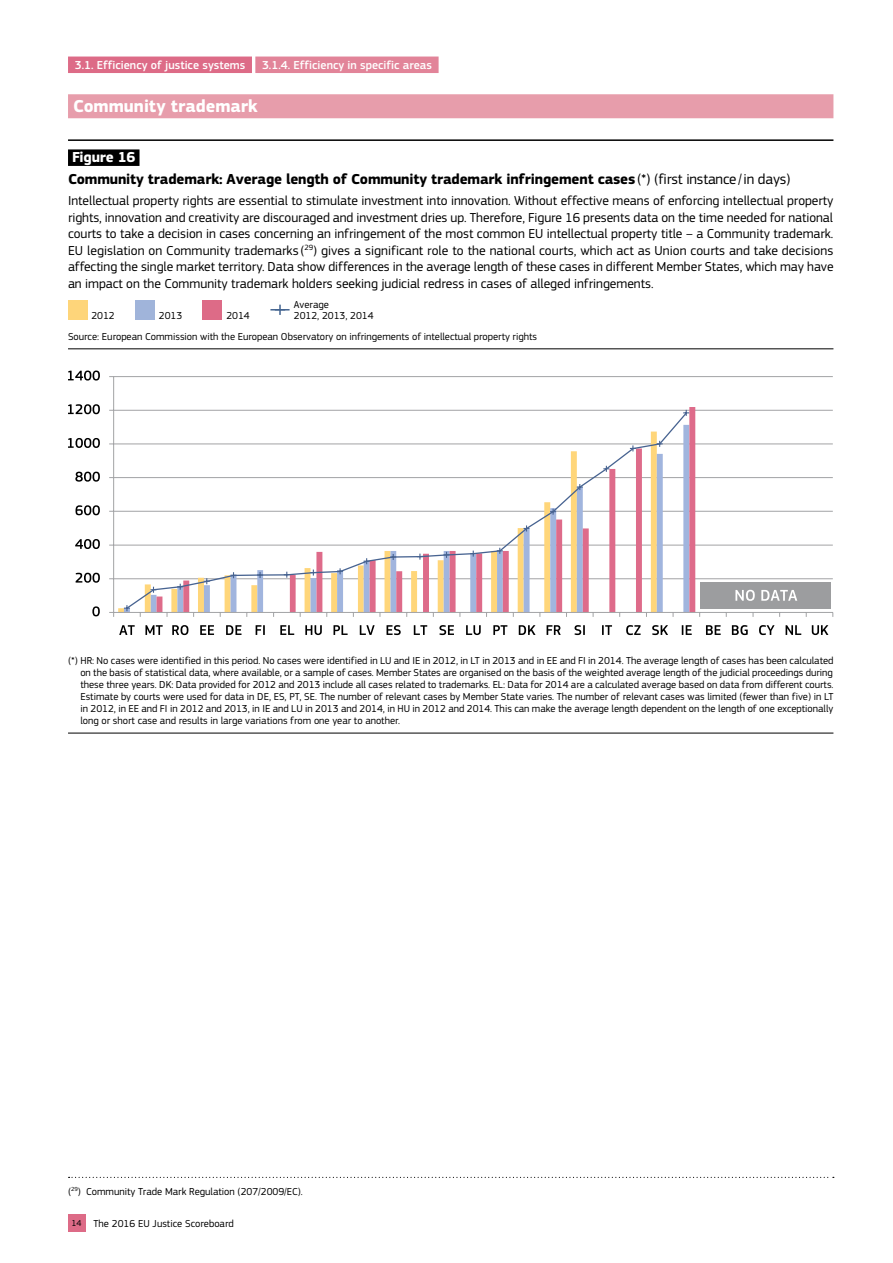
<style>
.page{position:relative;width:893px;height:1263px;background:#fff}
.page>*{position:absolute;margin:0;border:0;box-sizing:border-box;transform-origin:0 0}
.t1{font:700 18px "EC Square Sans Pro";color:#fff}
.t2{font:700 15px/22.2px "EC Square Sans Pro";letter-spacing:-.01em;color:#000}
.t3{font:13.5px/16.5px "EC Square Sans Pro";color:#000;text-align:justify}
.t4{font:500 12px "EC Square Sans Pro";color:#fff}
.t5{font:10.5px/12px "EC Square Sans Pro";color:#000}
.s1{color:#fff}
.s2{font-weight:400}
.s3{font-size:9px}
</style>
<div class="page">
<div style="left:68px;top:1214px;width:17px;height:17px;background:#dd6b87"></div>
<div style="left:68px;top:57px;width:184px;height:16px;background:#dd6b87"></div>
<div style="left:255px;top:57px;width:184px;height:16px;background:#e28499"></div>
<svg style="left:69px;top:1177px;width:760px;height:1px"></svg>
<div style="left:68px;top:94px;width:765px;height:24px;background:#e79dab"></div>
<hr style="left:68px;top:139px;width:765px;height:2px;background:#000">
<div style="left:68px;top:149px;width:72px;height:17px;background:#000"></div>
<hr style="left:68px;top:348px;width:765px;height:1px;background:#000">
<div style="left:68px;top:301px;width:19px;height:19px;background:#fed57a"></div>
<div style="left:203px;top:301px;width:19px;height:19px;background:#dd6b87"></div>
<div style="left:135px;top:301px;width:19px;height:19px;background:#a0b4da"></div>
<hr style="left:68px;top:733px;width:765px;height:1px;background:#000">
<svg style="left:270px;top:305px;width:20px;height:10px"></svg>
<hr style="left:114px;top:376px;width:719px;height:1px;background:#a2a3a5">
<hr style="left:114px;top:410px;width:719px;height:1px;background:#a2a3a5">
<hr style="left:114px;top:443px;width:719px;height:1px;background:#a2a3a5">
<hr style="left:114px;top:477px;width:719px;height:1px;background:#a2a3a5">
<hr style="left:114px;top:511px;width:719px;height:1px;background:#a2a3a5">
<hr style="left:114px;top:545px;width:719px;height:1px;background:#a2a3a5">
<hr style="left:114px;top:578px;width:719px;height:1px;background:#a2a3a5">
<svg style="left:157px;top:407px;width:538px;height:205px"></svg>
<hr style="left:113px;top:377px;width:1px;height:235px;background:#a2a3a5">
<hr style="left:114px;top:612px;width:719px;height:1px;background:#a2a3a5">
<svg style="left:125px;top:411px;width:563px;height:199px"></svg>
<svg style="left:124px;top:605px;width:6px;height:6px"></svg>
<svg style="left:150px;top:587px;width:6px;height:6px"></svg>
<svg style="left:177px;top:584px;width:6px;height:6px"></svg>
<svg style="left:204px;top:578px;width:6px;height:6px"></svg>
<svg style="left:230px;top:572px;width:7px;height:6px"></svg>
<svg style="left:257px;top:572px;width:6px;height:6px"></svg>
<svg style="left:284px;top:572px;width:6px;height:6px"></svg>
<svg style="left:310px;top:569px;width:6px;height:7px"></svg>
<svg style="left:337px;top:568px;width:6px;height:6px"></svg>
<svg style="left:364px;top:558px;width:6px;height:6px"></svg>
<svg style="left:390px;top:554px;width:6px;height:6px"></svg>
<svg style="left:417px;top:554px;width:6px;height:6px"></svg>
<svg style="left:443px;top:552px;width:6px;height:6px"></svg>
<svg style="left:470px;top:551px;width:6px;height:6px"></svg>
<svg style="left:497px;top:548px;width:6px;height:6px"></svg>
<svg style="left:523px;top:525px;width:6px;height:6px"></svg>
<svg style="left:550px;top:509px;width:6px;height:6px"></svg>
<svg style="left:577px;top:484px;width:6px;height:6px"></svg>
<svg style="left:603px;top:466px;width:6px;height:6px"></svg>
<svg style="left:630px;top:445px;width:6px;height:6px"></svg>
<svg style="left:657px;top:441px;width:6px;height:6px"></svg>
<svg style="left:683px;top:410px;width:6px;height:6px"></svg>
<svg style="left:92px;top:606px;width:8px;height:10px"></svg>
<svg style="left:76px;top:573px;width:24px;height:10px"></svg>
<svg style="left:75px;top:539px;width:25px;height:10px"></svg>
<svg style="left:76px;top:505px;width:24px;height:10px"></svg>
<svg style="left:75px;top:472px;width:25px;height:10px"></svg>
<svg style="left:68px;top:438px;width:32px;height:10px"></svg>
<svg style="left:68px;top:404px;width:32px;height:10px"></svg>
<svg style="left:68px;top:371px;width:32px;height:10px"></svg>
<svg style="left:119px;top:625px;width:16px;height:10px"></svg>
<svg style="left:145px;top:625px;width:18px;height:10px"></svg>
<svg style="left:172px;top:625px;width:16px;height:10px"></svg>
<svg style="left:200px;top:625px;width:14px;height:10px"></svg>
<svg style="left:226px;top:625px;width:16px;height:10px"></svg>
<svg style="left:256px;top:625px;width:9px;height:10px"></svg>
<svg style="left:280px;top:625px;width:14px;height:10px"></svg>
<svg style="left:305px;top:625px;width:17px;height:10px"></svg>
<svg style="left:333px;top:625px;width:15px;height:10px"></svg>
<svg style="left:360px;top:625px;width:15px;height:10px"></svg>
<svg style="left:387px;top:625px;width:14px;height:10px"></svg>
<svg style="left:414px;top:625px;width:13px;height:10px"></svg>
<svg style="left:439px;top:625px;width:15px;height:10px"></svg>
<svg style="left:466px;top:625px;width:15px;height:10px"></svg>
<svg style="left:493px;top:625px;width:14px;height:10px"></svg>
<svg style="left:519px;top:625px;width:16px;height:10px"></svg>
<svg style="left:547px;top:625px;width:14px;height:10px"></svg>
<svg style="left:574px;top:625px;width:11px;height:10px"></svg>
<svg style="left:602px;top:625px;width:10px;height:10px"></svg>
<svg style="left:626px;top:625px;width:15px;height:10px"></svg>
<svg style="left:652px;top:625px;width:16px;height:10px"></svg>
<svg style="left:682px;top:625px;width:10px;height:10px"></svg>
<svg style="left:706px;top:625px;width:15px;height:10px"></svg>
<svg style="left:732px;top:625px;width:16px;height:10px"></svg>
<svg style="left:759px;top:625px;width:15px;height:10px"></svg>
<svg style="left:786px;top:625px;width:15px;height:10px"></svg>
<svg style="left:812px;top:625px;width:16px;height:10px"></svg>
<div style="left:700px;top:582px;width:131px;height:27px;background:#9c9d9f"></div>
<svg style="left:735px;top:590px;width:20px;height:11px"></svg>
<svg style="left:761px;top:590px;width:36px;height:11px"></svg>
<p class="t4" style="left:75px;top:58px;width:172px">3.1. Efficiency of justice systems</p>
<p class="t4" style="left:262px;top:58px;width:171px">3.1.4. Efficiency in specific areas</p>
<h1 class="t1" style="left:73px;top:95px;width:186px">Community trademark</h1>
<h2 class="t2" style="left:68px;top:147px;width:724px"><span class="s1">Figure 16<br></span>Community trademark: Average length of Community trademark infringement cases<span class="s2">(*) (first instance/in days)</span></h2>
<p class="t3" style="left:68px;top:193px;width:767px">Intellectual property rights are essential to stimulate investment into innovation. Without effective means of enforcing intellectual property rights, innovation and creativity are discouraged and investment dries up. Therefore, Figure 16 presents data on the time needed for national courts to take a decision in cases concerning an infringement of the most common EU intellectual property title – a Community trademark.<br>EU legislation on Community trademarks (<sup>29</sup>) gives a significant role to the national courts, which act as Union courts and take decisions affecting the single market territory. Data show differences in the average length of these cases in different Member States, which may have an impact on the Community trademark holders seeking judicial redress in cases of alleged infringements.</p>
<p class="t5" style="left:91px;top:310px;width:25px">2012</p>
<p class="t5" style="left:159px;top:310px;width:25px">2013</p>
<p class="t5" style="left:226px;top:310px;width:25px">2014</p>
<p class="t5" style="left:294px;top:300px;width:81px;line-height:10.5px">Average<br>2012, 2013, 2014</p>
<p class="t5" style="left:68px;top:331px;width:471px">Source: European Commission with the European Observatory on infringements of intellectual property rights</p>
<p class="t5" style="left:80px;top:655px;width:755px;text-align:justify;text-indent:-12px">(*) HR: No cases were identified in this period. No cases were identified in LU and IE in 2012, in LT in 2013 and in EE and FI in 2014. The average length of cases has been calculated on the basis of statistical data, where available, or a sample of cases. Member States are organised on the basis of the weighted average length of the judicial proceedings during these three years. DK: Data provided for 2012 and 2013 include all cases related to trademarks. EL: Data for 2014 are a calculated average based on data from different courts.<br>Estimate by courts were used for data in DE, ES, PT, SE. The number of relevant cases by Member State varies. The number of relevant cases was limited (fewer than five) in LT in 2012, in EE and FI in 2012 and 2013, in IE and LU in 2013 and 2014, in HU in 2012 and 2014. This can make the average length dependent on the length of one exceptionally long or short case and results in large variations from one year to another.</p>
<p class="t5" style="left:68px;top:1185px;width:236px">(<sup>29</sup>) Community Trade Mark Regulation (207/2009/EC).</p>
<p class="t5" style="left:72px;top:1217px;width:164px"><span class="s3">14</span> The 2016 EU Justice Scoreboard</p>
</div>
